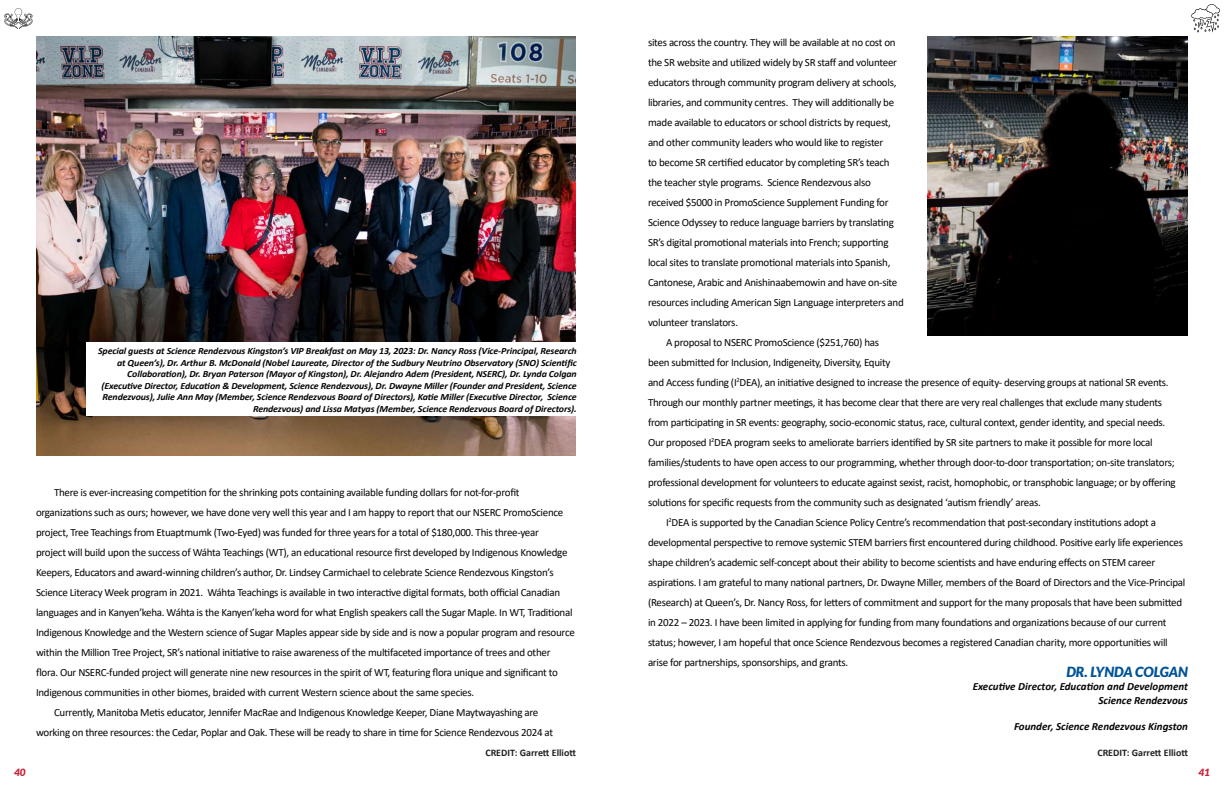
<style>
.page{position:relative;width:1224px;height:792px;background:#fff}
.page>*{position:absolute;margin:0;border:0;box-sizing:border-box;transform-origin:0 0}
.t1{font:italic 900 14px "Lato";color:#005397}
.t2{font:11px "Calibri";letter-spacing:-.025em;color:#040504}
.t3{font:italic 700 11px/13.2px "Calibri";color:#040504;text-align:right}
.t4{font:700 10px "Calibri";color:#231f20}
.t5{font:italic 900 10px "Lato";color:#c82037}
.t6{font:italic 700 9.5px/11.4px "Calibri";letter-spacing:-.01em;color:#040504;text-align:right;scale:1.04 1}
</style>
<div class="page">
<img style="left:36px;top:36px;width:540px;height:420px">
<div style="left:86px;top:343px;width:500px;height:73px;background:#fff"></div>
<svg style="left:4px;top:8px;width:29px;height:21px"></svg>
<img style="left:927px;top:36px;width:261px;height:300px">
<svg style="left:1191px;top:4px;width:29px;height:29px"></svg>
<p class="t6" style="left:98px;top:345px;width:462px">Special guests at Science Rendezvous Kingston’s VIP Breakfast on May 13, 2023: Dr. Nancy Ross (Vice-Principal, Research at Queen’s), Dr. Arthur B. McDonald (Nobel Laureate, Director of the Sudbury Neutrino Observatory (SNO) Scientific Collaboration), Dr. Bryan Paterson (Mayor of Kingston), Dr. Alejandro Adem (President, NSERC), Dr. Lynda Colgan (Executive Director, Education &amp; Development, Science Rendezvous), Dr. Dwayne Miller (Founder and President, Science Rendezvous), Julie Ann May (Member, Science Rendezvous Board of Directors), Katie Miller (Executive Director, Science Rendezvous) and Lissa Matyas (Member, Science Rendezvous Board of Directors).</p>
<p class="t2" style="left:54px;top:485px;width:467px">There is ever-increasing competition for the shrinking pots containing available funding dollars for not-for-profit</p>
<p class="t2" style="left:36px;top:505px;width:529px">organizations such as ours; however, we have done very well this year and I am happy to report that our NSERC PromoScience</p>
<p class="t2" style="left:36px;top:525px;width:505px">project, Tree Teachings from Etuaptmumk (Two-Eyed) was funded for three years for a total of $180,000. This three-year</p>
<p class="t2" style="left:36px;top:545px;width:533px">project will build upon the success of Wáhta Teachings (WT), an educational resource first developed by Indigenous Knowledge</p>
<p class="t2" style="left:36px;top:565px;width:519px">Keepers, Educators and award-winning children’s author, Dr. Lindsey Carmichael to celebrate Science Rendezvous Kingston’s</p>
<p class="t2" style="left:36px;top:585px;width:526px">Science Literacy Week program in 2021. Wáhta Teachings is available in two interactive digital formats, both official Canadian</p>
<p class="t2" style="left:36px;top:605px;width:538px">languages and in Kanyen’keha. Wáhta is the Kanyen’keha word for what English speakers call the Sugar Maple. In WT, Traditional</p>
<p class="t2" style="left:36px;top:625px;width:540px">Indigenous Knowledge and the Western science of Sugar Maples appear side by side and is now a popular program and resource</p>
<p class="t2" style="left:36px;top:645px;width:516px">within the Million Tree Project, SR’s national initiative to raise awareness of the multifaceted importance of trees and other</p>
<p class="t2" style="left:36px;top:665px;width:523px">flora. Our NSERC-funded project will generate nine new resources in the spirit of WT, featuring flora unique and significant to</p>
<p class="t2" style="left:36px;top:685px;width:440px">Indigenous communities in other biomes, braided with current Western science about the same species.</p>
<p class="t2" style="left:54px;top:705px;width:486px">Currently, Manitoba Metis educator, Jennifer MacRae and Indigenous Knowledge Keeper, Diane Maytwayashing are</p>
<p class="t2" style="left:36px;top:725px;width:519px">working on three resources: the Cedar, Poplar and Oak. These will be ready to share in time for Science Rendezvous 2024 at</p>
<p class="t4" style="left:485px;top:746px;width:92px">CREDIT: Garrett Elliott</p>
<p class="t2" style="left:648px;top:35px;width:249px">sites across the country. They will be available at no cost on</p>
<p class="t2" style="left:648px;top:55px;width:251px">the SR website and utilized widely by SR staff and volunteer</p>
<p class="t2" style="left:648px;top:75px;width:250px">educators through community program delivery at schools,</p>
<p class="t2" style="left:648px;top:95px;width:248px">libraries, and community centres. They will additionally be</p>
<p class="t2" style="left:648px;top:115px;width:245px">made available to educators or school districts by request,</p>
<p class="t2" style="left:648px;top:135px;width:237px">and other community leaders who would like to register</p>
<p class="t2" style="left:648px;top:155px;width:243px">to become SR certified educator by completing SR’s teach</p>
<p class="t2" style="left:648px;top:175px;width:225px">the teacher style programs. Science Rendezvous also</p>
<p class="t2" style="left:648px;top:195px;width:242px">received $5000 in PromoScience Supplement Funding for</p>
<p class="t2" style="left:648px;top:215px;width:247px">Science Odyssey to reduce language barriers by translating</p>
<p class="t2" style="left:648px;top:235px;width:242px">SR’s digital promotional materials into French; supporting</p>
<p class="t2" style="left:648px;top:255px;width:244px">local sites to translate promotional materials into Spanish,</p>
<p class="t2" style="left:648px;top:275px;width:251px">Cantonese, Arabic and Anishinaabemowin and have on-site</p>
<p class="t2" style="left:648px;top:295px;width:257px">resources including American Sign Language interpreters and</p>
<p class="t2" style="left:648px;top:315px;width:92px">volunteer translators.</p>
<p class="t2" style="left:666px;top:335px;width:215px">A proposal to NSERC PromoScience ($251,760) has</p>
<p class="t2" style="left:648px;top:355px;width:244px">been submitted for Inclusion, Indigeneity, Diversity, Equity</p>
<p class="t2" style="left:648px;top:375px;width:522px">and Access funding (I<sup>2</sup>DEA), an initiative designed to increase the presence of equity- deserving groups at national SR events.</p>
<p class="t2" style="left:648px;top:395px;width:516px">Through our monthly partner meetings, it has become clear that there are very real challenges that exclude many students</p>
<p class="t2" style="left:648px;top:415px;width:519px">from participating in SR events: geography, socio-economic status, race, cultural context, gender identity, and special needs.</p>
<p class="t2" style="left:648px;top:435px;width:506px">Our proposed I<sup>2</sup>DEA program seeks to ameliorate barriers identified by SR site partners to make it possible for more local</p>
<p class="t2" style="left:648px;top:455px;width:528px">families/students to have open access to our programming, whether through door-to-door transportation; on-site translators;</p>
<p class="t2" style="left:648px;top:475px;width:529px">professional development for volunteers to educate against sexist, racist, homophobic, or transphobic language; or by offering</p>
<p class="t2" style="left:648px;top:495px;width:394px">solutions for specific requests from the community such as designated ‘autism friendly’ areas.</p>
<p class="t2" style="left:666px;top:515px;width:492px">I<sup>2</sup>DEA is supported by the Canadian Science Policy Centre’s recommendation that post-secondary institutions adopt a</p>
<p class="t2" style="left:648px;top:535px;width:537px">developmental perspective to remove systemic STEM barriers first encountered during childhood. Positive early life experiences</p>
<p class="t2" style="left:648px;top:555px;width:509px">shape children’s academic self-concept about their ability to become scientists and have enduring effects on STEM career</p>
<p class="t2" style="left:648px;top:575px;width:539px">aspirations. I am grateful to many national partners, Dr. Dwayne Miller, members of the Board of Directors and the Vice-Principal</p>
<p class="t2" style="left:648px;top:595px;width:536px">(Research) at Queen’s, Dr. Nancy Ross, for letters of commitment and support for the many proposals that have been submitted</p>
<p class="t2" style="left:648px;top:615px;width:520px">in 2022 – 2023. I have been limited in applying for funding from many foundations and organizations because of our current</p>
<p class="t2" style="left:648px;top:635px;width:521px">status; however, I am hopeful that once Science Rendezvous becomes a registered Canadian charity, more opportunities will</p>
<p class="t2" style="left:648px;top:655px;width:202px">arise for partnerships, sponsorships, and grants.</p>
<p class="t1" style="left:1066px;top:664px;width:123px">DR. LYNDA COLGAN</p>
<p class="t3" style="left:973px;top:680px;width:217px">Executive Director, Education and Development<br>Science Rendezvous</p>
<p class="t3" style="left:1014px;top:719px;width:175px">Founder, Science Rendezvous Kingston</p>
<p class="t4" style="left:1097px;top:746px;width:92px">CREDIT: Garrett Elliott</p>
<p class="t5" style="left:14px;top:766px;width:13px">40</p>
<p class="t5" style="left:1198px;top:766px;width:13px">41</p>
</div>
